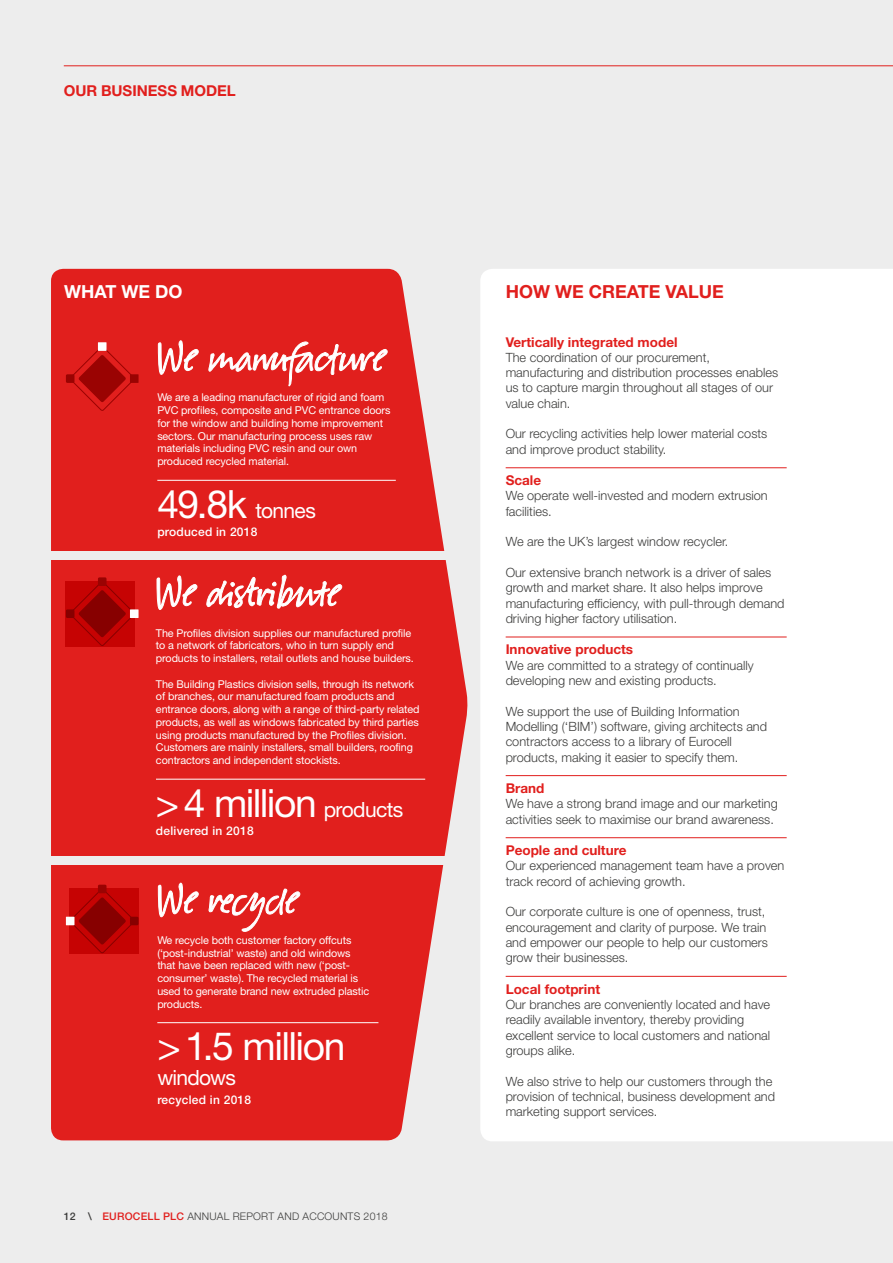
<style>
.page{position:relative;width:893px;height:1263px;background:#ededed}
.page>*{position:absolute;margin:0;border:0;box-sizing:border-box;transform-origin:0 0}
.t1{font:51px "Suomi Hand Script";color:#fff}
.t2{font:39px "Helvetica Neue LT Std";letter-spacing:-.04em;color:#fff}
.t3{font:21px "Helvetica Neue LT Std";letter-spacing:-.035em;color:#fff}
.t4{font:700 18px "Helvetica Neue LT Std";color:#e11f1d}
.t5{font:700 18px "Helvetica Neue LT Std";color:#fff}
.t6{font:700 15px "Helvetica Neue LT Std";color:#e11f1d}
.t7{font:700 13.5px "Helvetica Neue LT Std";color:#e11f1d}
.t8{font:300 12.75px/15.3px "Helvetica Neue LT Std";color:#3c3c3b}
.t9{font:500 12px "Helvetica Neue LT Std";letter-spacing:.02em;color:#fff}
.t10{font:10.8px/12.8px "Helvetica Neue LT Std";letter-spacing:-.01em;color:#fff}
.t11{font:300 10.5px "Helvetica Neue LT Std";letter-spacing:.02em;color:#3c3c3b}
.t12{font:500 10.5px "Helvetica Neue LT Std";color:#e11f1d}
.t13{font:500 10.5px "Helvetica Neue LT Std";color:#3c3c3b}
.s1{font-size:39px}
.s2{font-size:21px}
</style>
<div class="page">
<hr style="left:64px;top:65px;width:829px;height:1px;background:#e11f1d">
<div style="left:480px;top:269px;width:413px;height:872px;background:#fff"></div>
<svg style="left:51px;top:269px;width:417px;height:871px;background:#e23230"></svg>
<hr style="left:157px;top:480px;width:239px;height:1px;background:#fff">
<svg style="left:158px;top:340px;width:41px;height:35px"></svg>
<svg style="left:208px;top:341px;width:180px;height:46px;background:#e43c3b"></svg>
<hr style="left:156px;top:779px;width:269px;height:1px;background:#fff">
<svg style="left:156px;top:575px;width:42px;height:35px"></svg>
<svg style="left:206px;top:574px;width:137px;height:52px;background:#e43c3a"></svg>
<hr style="left:157px;top:1022px;width:221px;height:1px;background:#fff">
<svg style="left:158px;top:882px;width:41px;height:35px"></svg>
<svg style="left:208px;top:888px;width:93px;height:44px;background:#e5403e"></svg>
<hr style="left:506px;top:467px;width:281px;height:1px;background:#e11f1d">
<hr style="left:506px;top:637px;width:281px;height:1px;background:#e11f1d">
<hr style="left:506px;top:775px;width:281px;height:1px;background:#e11f1d">
<hr style="left:506px;top:837px;width:281px;height:1px;background:#e11f1d">
<hr style="left:506px;top:976px;width:281px;height:1px;background:#e11f1d">
<div style="left:40px;top:552px;width:427px;height:8px;background:#ededed"></div>
<div style="left:40px;top:856px;width:427px;height:8px;background:#ededed"></div>
<svg style="left:70px;top:346px;width:65px;height:65px;background:#c91514"></svg>
<div style="left:130px;top:374px;width:9px;height:9px;background:#9a0302"></div>
<div style="left:66px;top:374px;width:8px;height:9px;background:#9a0302;border-radius:2px"></div>
<div style="left:98px;top:342px;width:9px;height:9px;background:#fff"></div>
<svg style="left:70px;top:581px;width:65px;height:66px;background:#b10202"></svg>
<div style="left:66px;top:609px;width:8px;height:9px;background:#870000;border-radius:2px"></div>
<div style="left:98px;top:577px;width:9px;height:9px;background:#9a0302;border-radius:2px"></div>
<div style="left:130px;top:609px;width:9px;height:9px;background:#fff"></div>
<svg style="left:70px;top:888px;width:65px;height:66px;background:#b20202"></svg>
<div style="left:130px;top:917px;width:9px;height:8px;background:#870000;border-radius:2px"></div>
<div style="left:98px;top:885px;width:9px;height:8px;background:#9a0302;border-radius:2px"></div>
<div style="left:66px;top:917px;width:8px;height:8px;background:#fff"></div>
<p class="t6" style="left:64px;top:81px;width:174px">OUR BUSINESS MODEL</p>
<h3 class="t5" style="left:64px;top:281px;width:120px">WHAT WE DO</h3>
<h3 class="t4" style="left:506px;top:281px;width:220px">HOW WE CREATE VALUE</h3>
<h1 class="t1" style="left:157px;top:332px;width:229px">We manufacture</h1>
<p class="t10" style="left:157px;top:391px;width:235px">We are a leading manufacturer of rigid and foam PVC profiles, composite and PVC entrance doors for the window and building home improvement sectors. Our manufacturing process uses raw materials including PVC resin and our own produced recycled material.</p>
<h3 class="t3" style="left:157px;top:498px;width:160px"><span class="s1">49.8k</span> tonnes</h3>
<p class="t9" style="left:157px;top:525px;width:102px">produced in 2018</p>
<h1 class="t1" style="left:156px;top:567px;width:185px">We distribute</h1>
<p class="t10" style="left:156px;top:626px;width:259px">The Profiles division supplies our manufactured profile to a network of fabricators, who in turn supply end products to installers, retail outlets and house builders.</p>
<p class="t10" style="left:156px;top:677px;width:265px">The Building Plastics division sells, through its network of branches, our manufactured foam products and entrance doors, along with a range of third-party related products, as well as windows fabricated by third parties using products manufactured by the Profiles division.<br>Customers are mainly installers, small builders, roofing contractors and independent stockists.</p>
<h2 class="t2" style="left:156px;top:779px;width:249px">&gt; 4 million <span class="s2">products</span></h2>
<p class="t9" style="left:156px;top:824px;width:99px">delivered in 2018</p>
<h1 class="t1" style="left:157px;top:874px;width:142px">We recycle</h1>
<p class="t10" style="left:157px;top:933px;width:213px">We recycle both customer factory offcuts (‘post-industrial’ waste) and old windows that have been replaced with new (‘post&shy;consumer’ waste). The recycled material is used to generate brand new extruded plastic products.</p>
<h2 class="t2" style="left:157px;top:1023px;width:190px">&gt; 1.5 million</h2>
<h3 class="t3" style="left:157px;top:1065px;width:80px">windows</h3>
<p class="t9" style="left:157px;top:1092px;width:95px">recycled in 2018</p>
<p class="t13" style="left:64px;top:1210px;width:13px">12</p>
<p class="t12" style="left:102px;top:1210px;width:15px">Eurocell</p>
<p class="t12" style="left:163px;top:1210px;width:8px">plc</p>
<p class="t11" style="left:187px;top:1210px;width:15px">Annual</p>
<p class="t11" style="left:233px;top:1210px;width:8px">report</p>
<p class="t11" style="left:278px;top:1210px;width:9px">and</p>
<p class="t11" style="left:303px;top:1210px;width:9px">accounts</p>
<p class="t11" style="left:364px;top:1210px;width:25px">2018</p>
<p class="t7" style="left:506px;top:333px;width:173px">Vertically integrated model</p>
<p class="t8" style="left:506px;top:349px;width:274px">The coordination of our procurement, manufacturing and distribution processes enables us to capture margin throughout all stages of our value chain.</p>
<p class="t8" style="left:506px;top:426px;width:263px">Our recycling activities help lower material costs and improve product stability.</p>
<p class="t7" style="left:506px;top:472px;width:37px">Scale</p>
<p class="t8" style="left:506px;top:488px;width:264px">We operate well-invested and modern extrusion facilities.</p>
<p class="t8" style="left:506px;top:534px;width:224px">We are the UK’s largest window recycler.</p>
<p class="t8" style="left:506px;top:564px;width:280px">Our extensive branch network is a driver of sales growth and market share. It also helps improve manufacturing efficiency, with pull-through demand driving higher factory utilisation.</p>
<p class="t7" style="left:506px;top:641px;width:129px">Innovative products</p>
<p class="t8" style="left:506px;top:657px;width:249px">We are committed to a strategy of continually developing new and existing products.</p>
<p class="t8" style="left:506px;top:703px;width:263px">We support the use of Building Information Modelling (‘BIM’) software, giving architects and contractors access to a library of Eurocell products, making it easier to specify them.</p>
<p class="t7" style="left:506px;top:780px;width:40px">Brand</p>
<p class="t8" style="left:506px;top:796px;width:274px">We have a strong brand image and our marketing activities seek to maximise our brand awareness.</p>
<p class="t7" style="left:506px;top:842px;width:122px">People and culture</p>
<p class="t8" style="left:506px;top:858px;width:280px">Our experienced management team have a proven track record of achieving growth.</p>
<p class="t8" style="left:506px;top:904px;width:264px">Our corporate culture is one of openness, trust, encouragement and clarity of purpose. We train and empower our people to help our customers grow their businesses.</p>
<p class="t7" style="left:506px;top:980px;width:96px">Local footprint</p>
<p class="t8" style="left:506px;top:996px;width:266px">Our branches are conveniently located and have readily available inventory, thereby providing excellent service to local customers and national groups alike.</p>
<p class="t8" style="left:506px;top:1073px;width:271px">We also strive to help our customers through the provision of technical, business development and marketing support services.</p>
</div>
